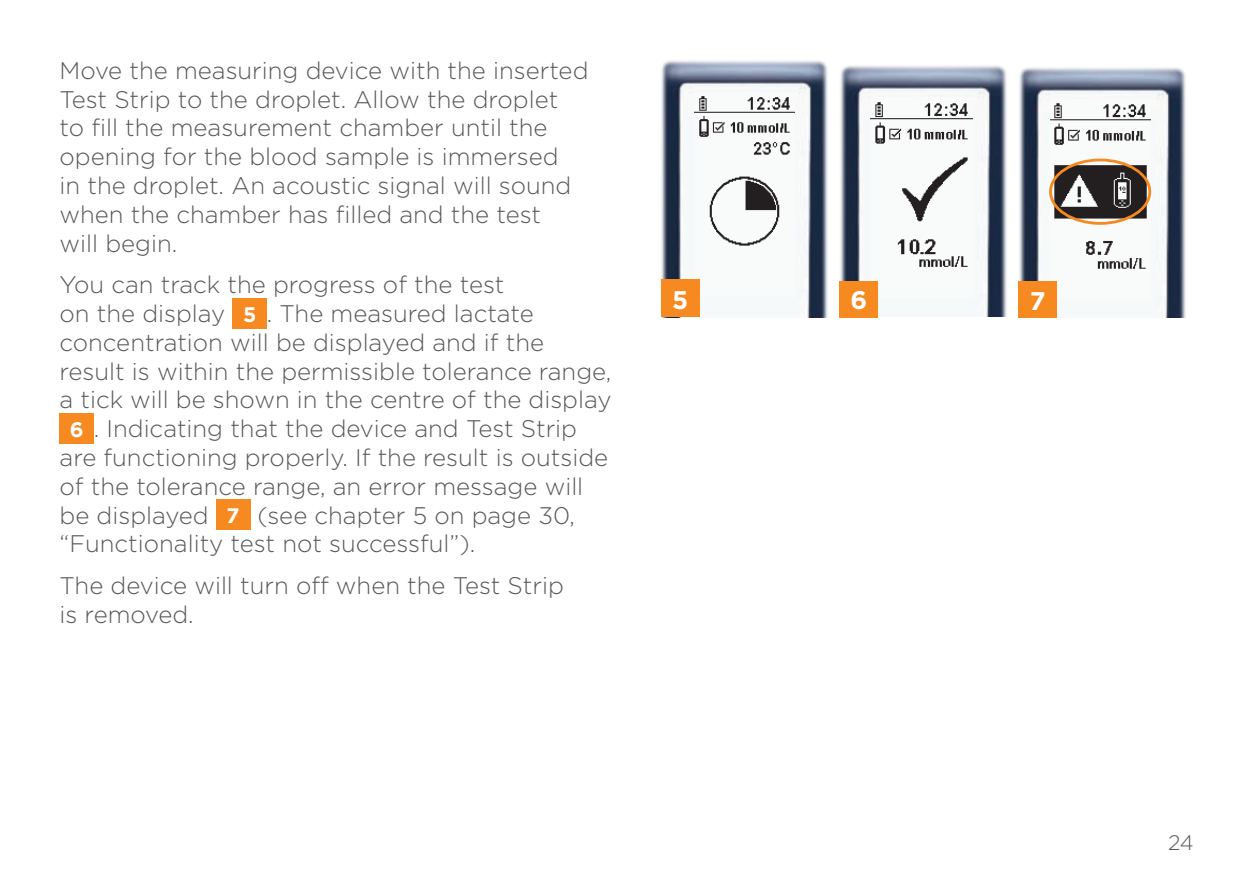
<style>
.page{position:relative;width:1259px;height:893px;background:#fff}
.page>*{position:absolute;margin:0;border:0;box-sizing:border-box;transform-origin:0 0}
.Box_number_small{font:700 25.5px "Gotham";color:#fff}
.Body_text{font:300 24px/28.8px "Gotham";color:#57585a}
.t1{font:700 21px "Gotham";color:#fff}
.t2{font:300 21px "Gotham";color:#57585a}
</style>
<div class="page">
<div style="left:232px;top:298px;width:35px;height:30px;background:#f6891f"></div>
<div style="left:60px;top:413px;width:34px;height:30px;background:#f6891f"></div>
<div style="left:216px;top:500px;width:34px;height:30px;background:#f6891f"></div>
<img style="left:840px;top:65px;width:167px;height:251px">
<img style="left:871px;top:99px;width:101px;height:199px">
<img style="left:1019px;top:67px;width:167px;height:251px">
<img style="left:1049px;top:101px;width:102px;height:199px">
<div style="left:1049px;top:159px;width:102px;height:66px;border:3px solid #f6891f;border-radius:50%"></div>
<div style="left:839px;top:281px;width:39px;height:37px;background:#f6891f"></div>
<div style="left:1018px;top:281px;width:39px;height:37px;background:#f6891f"></div>
<img style="left:661px;top:60px;width:167px;height:257px">
<img style="left:694px;top:94px;width:100px;height:201px">
<div style="left:661px;top:280px;width:38px;height:37px;background:#f6891f"></div>
<p class="Body_text" style="left:60px;top:55px;width:530px">Move the measuring device with the inserted Test Strip to the droplet. Allow the droplet to fill the measurement chamber until the opening for the blood sample is immersed<br>in the droplet. An acoustic signal will sound when the chamber has filled and the test<br>will begin.</p>
<p class="Body_text" style="left:60px;top:270px;width:446px">You can track the progress of the test on the display</p>
<p class="Body_text" style="left:60px;top:298px;width:553px;text-indent:207px">. The measured lactate concentration will be displayed and if the result is within the permissible tolerance range, a tick will be shown in the centre of the display</p>
<p class="t1" style="left:70px;top:415px;width:15px">6</p>
<p class="t1" style="left:243px;top:300px;width:15px">5</p>
<p class="Body_text" style="left:60px;top:414px;width:550px;text-indent:34px">. Indicating that the device and Test Strip are functioning properly. If the result is outside of the tolerance range, an error message will be displayed</p>
<p class="Body_text" style="left:60px;top:500px;width:517px;text-indent:198px">(see chapter 5 on page 30, “Functionality test not successful”).</p>
<p class="Body_text" style="left:60px;top:570px;width:506px">The device will turn off when the Test Strip is removed.</p>
<p class="t1" style="left:227px;top:502px;width:14px">7</p>
<p class="Box_number_small" style="left:672px;top:283px;width:18px">5</p>
<p class="Box_number_small" style="left:850px;top:283px;width:18px">6</p>
<p class="Box_number_small" style="left:1030px;top:284px;width:17px">7</p>
<p class="t2" style="left:1168px;top:830px;width:27px">24</p>
</div>
